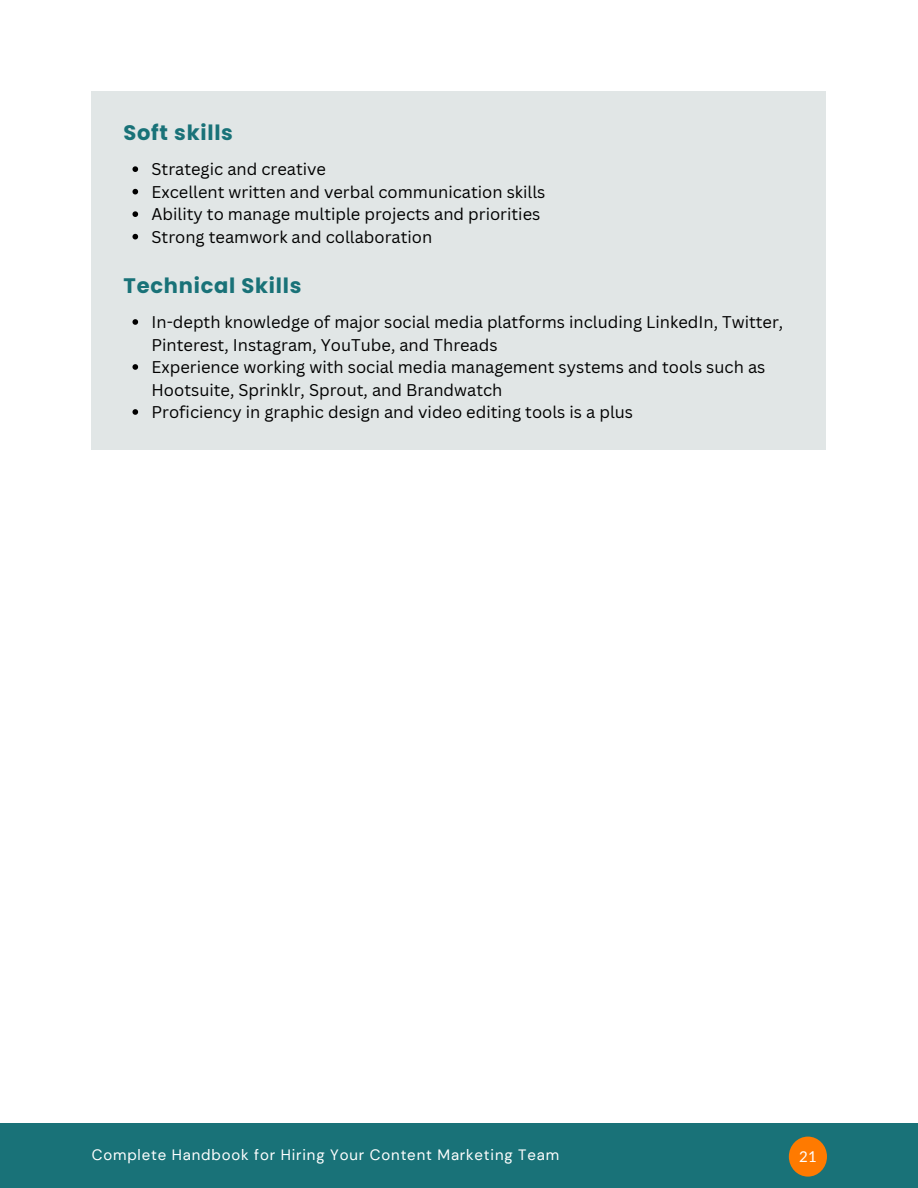
<style>
.page{position:relative;width:918px;height:1188px;background:#fff}
.page>*{position:absolute;margin:0;border:0;box-sizing:border-box;transform-origin:0 0}
.t1{font:700 21px "Poppins";letter-spacing:.035em;color:#197278}
.t2{font:16.5px/22.5px "Canva Sans";color:#000}
.t3{font:15px "DM Sans";letter-spacing:.055em;color:#fff}
.t4{font:15px "Lato";color:#fff}
</style>
<div class="page">
<div style="left:0;top:1124px;width:918px;height:64px;background:#197278"></div>
<div style="left:789px;top:1137px;width:38px;height:40px;background:#ff7a00;border-radius:50%"></div>
<div style="left:92px;top:92px;width:734px;height:358px;background:#e1e6e6"></div>
<svg style="left:132px;top:166px;width:6px;height:6px"></svg>
<svg style="left:132px;top:189px;width:6px;height:5px"></svg>
<svg style="left:132px;top:211px;width:6px;height:6px"></svg>
<svg style="left:132px;top:234px;width:6px;height:5px"></svg>
<svg style="left:132px;top:319px;width:6px;height:6px"></svg>
<svg style="left:132px;top:364px;width:6px;height:6px"></svg>
<svg style="left:132px;top:409px;width:6px;height:6px"></svg>
<p class="t1" style="left:123px;top:118px;width:111px">Soft skills</p>
<p class="t2" style="left:152px;top:158px;width:176px">Strategic and creative</p>
<p class="t2" style="left:152px;top:180px;width:395px">Excellent written and verbal communication skills</p>
<p class="t2" style="left:152px;top:203px;width:390px">Ability to manage multiple projects and priorities</p>
<h1 class="t2" style="left:152px;top:225px;width:282px">Strong teamwork and collaboration</h1>
<p class="t1" style="left:123px;top:271px;width:179px">Technical Skills</p>
<p class="t2" style="left:152px;top:311px;width:633px">In-depth knowledge of major social media platforms including LinkedIn, Twitter,<br>Pinterest, Instagram, YouTube, and Threads</p>
<p class="t2" style="left:152px;top:356px;width:615px">Experience working with social media management systems and tools such as<br>Hootsuite, Sprinklr, Sprout, and Brandwatch</p>
<p class="t2" style="left:152px;top:401px;width:483px">Proficiency in graphic design and video editing tools is a plus</p>
<p class="t3" style="left:92px;top:1145px;width:469px">Complete Handbook for Hiring Your Content Marketing Team</p>
<h1 class="t4" style="left:799px;top:1148px;width:19px">21</h1>
</div>
